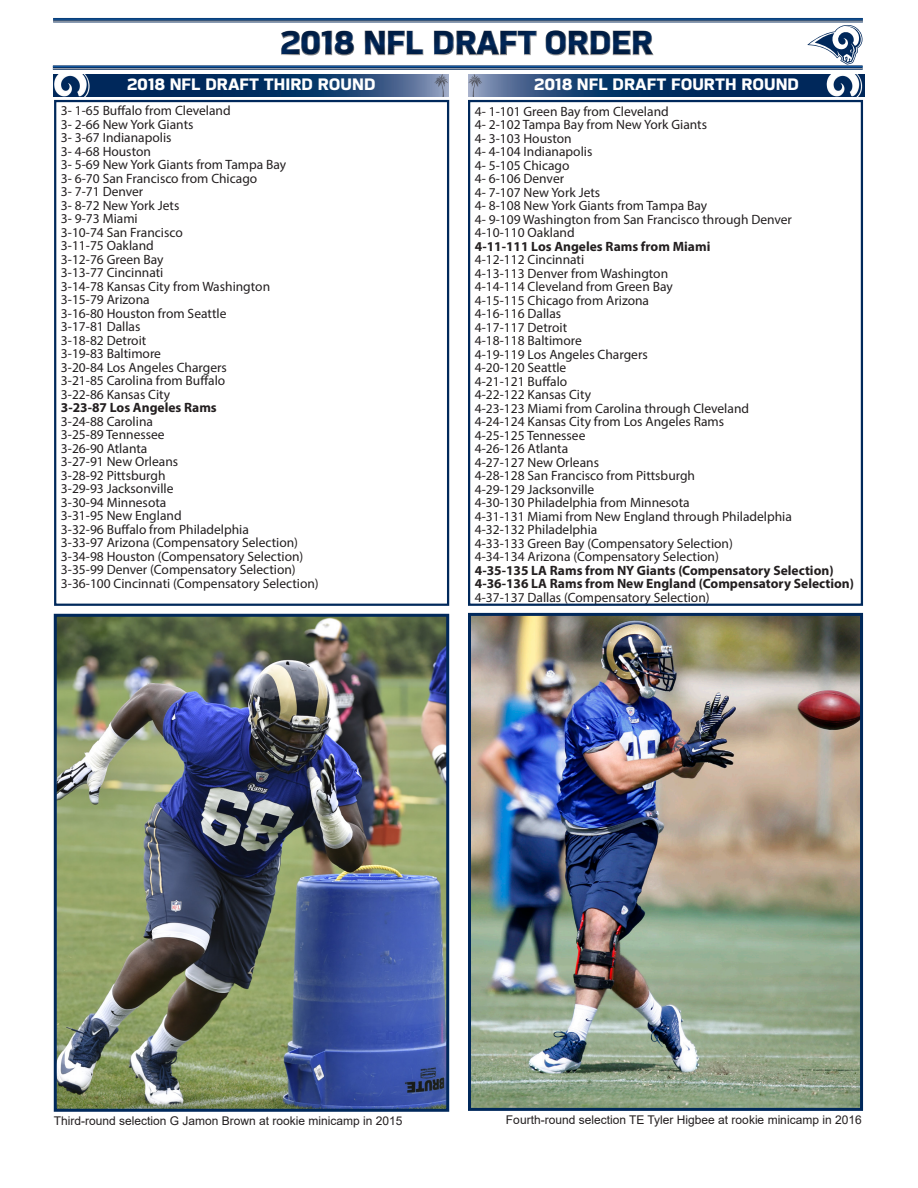
<style>
.page{position:relative;width:918px;height:1188px;background:#fff}
.page>*{position:absolute;margin:0;border:0;box-sizing:border-box;transform-origin:0 0}
.t1{font:700 33px "Endzone Sans";color:#00285b}
.t2{font:700 16.5px "Endzone Sans";color:#fff}
.t3{font:13.5px/13.5px "Myriad Pro";color:#231f20}
.t4{font:700 13.5px "Myriad Pro";color:#231f20}
.t5{font:12px "Arial";color:#231f20}
</style>
<div class="page">
<img style="left:53px;top:75px;width:396px;height:22px">
<div style="left:266px;top:17px;width:402px;height:49px;background:#231f20;opacity:.5"></div>
<div style="left:53px;top:65px;width:810px;height:5px;background:#043269"></div>
<hr style="left:53px;top:66px;width:810px;height:1px;background:#1964ae">
<hr style="left:53px;top:68px;width:810px;height:1px;background:#c0c0c0">
<svg style="left:53px;top:18px;width:810px;height:3px;background:#224b7a"></svg>
<hr style="left:53px;top:19px;width:810px;height:1px;background:#1964ae">
<hr style="left:53px;top:21px;width:810px;height:1px;background:#c0c0c0">
<svg style="left:807px;top:25px;width:56px;height:40px"></svg>
<div style="left:468px;top:100px;width:395px;height:506px;border:2px solid #00285b"></div>
<img style="left:468px;top:75px;width:396px;height:22px">
<div style="left:54px;top:100px;width:395px;height:506px;border:2px solid #00285b"></div>
<img style="left:58px;top:618px;width:387px;height:490px">
<div style="left:54px;top:614px;width:395px;height:498px;border:3px solid #00285b"></div>
<img style="left:472px;top:617px;width:387px;height:490px">
<div style="left:468px;top:613px;width:395px;height:498px;border:3px solid #00285b"></div>
<h1 class="t1" style="left:280px;top:24px;width:374px">2018 NFL DRAFT ORDER</h1>
<p class="t2" style="left:127px;top:75px;width:250px">2018 NFL DRAFT THIRD ROUND</p>
<p class="t3" style="left:61px;top:104px;width:171px">3- 1-65 Buffalo from Cleveland</p>
<p class="t3" style="left:61px;top:117px;width:134px">3- 2-66 New York Giants</p>
<p class="t3" style="left:61px;top:131px;width:112px">3- 3-67 Indianapolis</p>
<p class="t3" style="left:61px;top:144px;width:92px">3- 4-68 Houston</p>
<p class="t3" style="left:61px;top:158px;width:227px">3- 5-69 New York Giants from Tampa Bay</p>
<p class="t3" style="left:61px;top:171px;width:198px">3- 6-70 San Francisco from Chicago</p>
<p class="t3" style="left:61px;top:185px;width:84px">3- 7-71 Denver</p>
<p class="t3" style="left:61px;top:198px;width:120px">3- 8-72 New York Jets</p>
<p class="t3" style="left:61px;top:212px;width:78px">3- 9-73 Miami</p>
<p class="t3" style="left:61px;top:225px;width:123px">3-10-74 San Francisco</p>
<p class="t3" style="left:61px;top:239px;width:94px">3-11-75 Oakland</p>
<p class="t3" style="left:61px;top:252px;width:104px">3-12-76 Green Bay</p>
<p class="t3" style="left:61px;top:266px;width:104px">3-13-77 Cincinnati</p>
<p class="t3" style="left:61px;top:279px;width:211px">3-14-78 Kansas City from Washington</p>
<p class="t3" style="left:61px;top:293px;width:90px">3-15-79 Arizona</p>
<p class="t3" style="left:61px;top:306px;width:167px">3-16-80 Houston from Seattle</p>
<p class="t3" style="left:61px;top:320px;width:81px">3-17-81 Dallas</p>
<p class="t3" style="left:61px;top:333px;width:87px">3-18-82 Detroit</p>
<p class="t3" style="left:61px;top:347px;width:102px">3-19-83 Baltimore</p>
<p class="t3" style="left:61px;top:360px;width:167px">3-20-84 Los Angeles Chargers</p>
<p class="t3" style="left:61px;top:374px;width:166px">3-21-85 Carolina from Buffalo</p>
<p class="t3" style="left:61px;top:387px;width:111px">3-22-86 Kansas City</p>
<p class="t4" style="left:61px;top:399px;width:157px">3-23-87 Los Angeles Rams</p>
<p class="t3" style="left:61px;top:414px;width:94px">3-24-88 Carolina</p>
<p class="t3" style="left:61px;top:428px;width:105px">3-25-89 Tennessee</p>
<p class="t3" style="left:61px;top:441px;width:88px">3-26-90 Atlanta</p>
<p class="t3" style="left:61px;top:455px;width:119px">3-27-91 New Orleans</p>
<p class="t3" style="left:61px;top:468px;width:106px">3-28-92 Pittsburgh</p>
<p class="t3" style="left:61px;top:482px;width:114px">3-29-93 Jacksonville</p>
<p class="t3" style="left:61px;top:495px;width:107px">3-30-94 Minnesota</p>
<p class="t3" style="left:61px;top:509px;width:122px">3-31-95 New England</p>
<p class="t3" style="left:61px;top:522px;width:239px">3-32-96 Buffalo from Philadelphia<br>3-33-97 Arizona (Compensatory Selection)</p>
<p class="t3" style="left:61px;top:549px;width:244px">3-34-98 Houston (Compensatory Selection)</p>
<p class="t3" style="left:61px;top:563px;width:236px">3-35-99 Denver (Compensatory Selection)</p>
<p class="t3" style="left:61px;top:576px;width:259px">3-36-100 Cincinnati (Compensatory Selection)</p>
<p class="t2" style="left:534px;top:75px;width:266px">2018 NFL DRAFT FOURTH ROUND</p>
<p class="t3" style="left:475px;top:104px;width:195px">4- 1-101 Green Bay from Cleveland</p>
<p class="t3" style="left:475px;top:118px;width:234px">4- 2-102 Tampa Bay from New York Giants</p>
<p class="t3" style="left:475px;top:131px;width:98px">4- 3-103 Houston</p>
<p class="t3" style="left:475px;top:145px;width:119px">4- 4-104 Indianapolis</p>
<p class="t3" style="left:475px;top:158px;width:96px">4- 5-105 Chicago</p>
<p class="t3" style="left:475px;top:172px;width:91px">4- 6-106 Denver</p>
<p class="t3" style="left:475px;top:185px;width:127px">4- 7-107 New York Jets</p>
<p class="t3" style="left:475px;top:199px;width:234px">4- 8-108 New York Giants from Tampa Bay</p>
<p class="t3" style="left:475px;top:212px;width:319px">4- 9-109 Washington from San Francisco through Denver</p>
<p class="t3" style="left:475px;top:226px;width:101px">4-10-110 Oakland</p>
<p class="t4" style="left:475px;top:237px;width:237px">4-11-111 Los Angeles Rams from Miami</p>
<p class="t3" style="left:475px;top:253px;width:111px">4-12-112 Cincinnati</p>
<p class="t3" style="left:475px;top:266px;width:195px">4-13-113 Denver from Washington</p>
<p class="t3" style="left:475px;top:280px;width:199px">4-14-114 Cleveland from Green Bay</p>
<p class="t3" style="left:475px;top:293px;width:176px">4-15-115 Chicago from Arizona</p>
<p class="t3" style="left:475px;top:307px;width:88px">4-16-116 Dallas</p>
<p class="t3" style="left:475px;top:320px;width:94px">4-17-117 Detroit</p>
<p class="t3" style="left:475px;top:334px;width:109px">4-18-118 Baltimore</p>
<p class="t3" style="left:475px;top:347px;width:174px">4-19-119 Los Angeles Chargers</p>
<p class="t3" style="left:475px;top:361px;width:93px">4-20-120 Seattle</p>
<p class="t3" style="left:475px;top:374px;width:94px">4-21-121 Buffalo</p>
<p class="t3" style="left:475px;top:388px;width:118px">4-22-122 Kansas City</p>
<p class="t3" style="left:475px;top:401px;width:276px">4-23-123 Miami from Carolina through Cleveland</p>
<p class="t3" style="left:475px;top:415px;width:251px">4-24-124 Kansas City from Los Angeles Rams</p>
<p class="t3" style="left:475px;top:428px;width:112px">4-25-125 Tennessee</p>
<p class="t3" style="left:475px;top:442px;width:95px">4-26-126 Atlanta</p>
<p class="t3" style="left:475px;top:455px;width:126px">4-27-127 New Orleans</p>
<p class="t3" style="left:475px;top:469px;width:222px">4-28-128 San Francisco from Pittsburgh</p>
<p class="t3" style="left:475px;top:482px;width:121px">4-29-129 Jacksonville</p>
<p class="t3" style="left:475px;top:496px;width:216px">4-30-130 Philadelphia from Minnesota</p>
<p class="t3" style="left:475px;top:509px;width:319px">4-31-131 Miami from New England through Philadelphia</p>
<p class="t3" style="left:475px;top:523px;width:260px">4-32-132 Philadelphia<br>4-33-133 Green Bay (Compensatory Selection)</p>
<p class="t3" style="left:475px;top:550px;width:246px">4-34-134 Arizona (Compensatory Selection)</p>
<p class="t4" style="left:475px;top:561px;width:360px">4-35-135 LA Rams from NY Giants (Compensatory Selection)</p>
<p class="t4" style="left:475px;top:575px;width:381px">4-36-136 LA Rams from New England (Compensatory Selection)</p>
<p class="t3" style="left:475px;top:590px;width:236px">4-37-137 Dallas (Compensatory Selection)</p>
<p class="t5" style="left:54px;top:1113px;width:350px">Third-round selection G Jamon Brown at rookie minicamp in 2015</p>
<p class="t5" style="left:506px;top:1112px;width:357px">Fourth-round selection TE Tyler Higbee at rookie minicamp in 2016</p>
</div>
